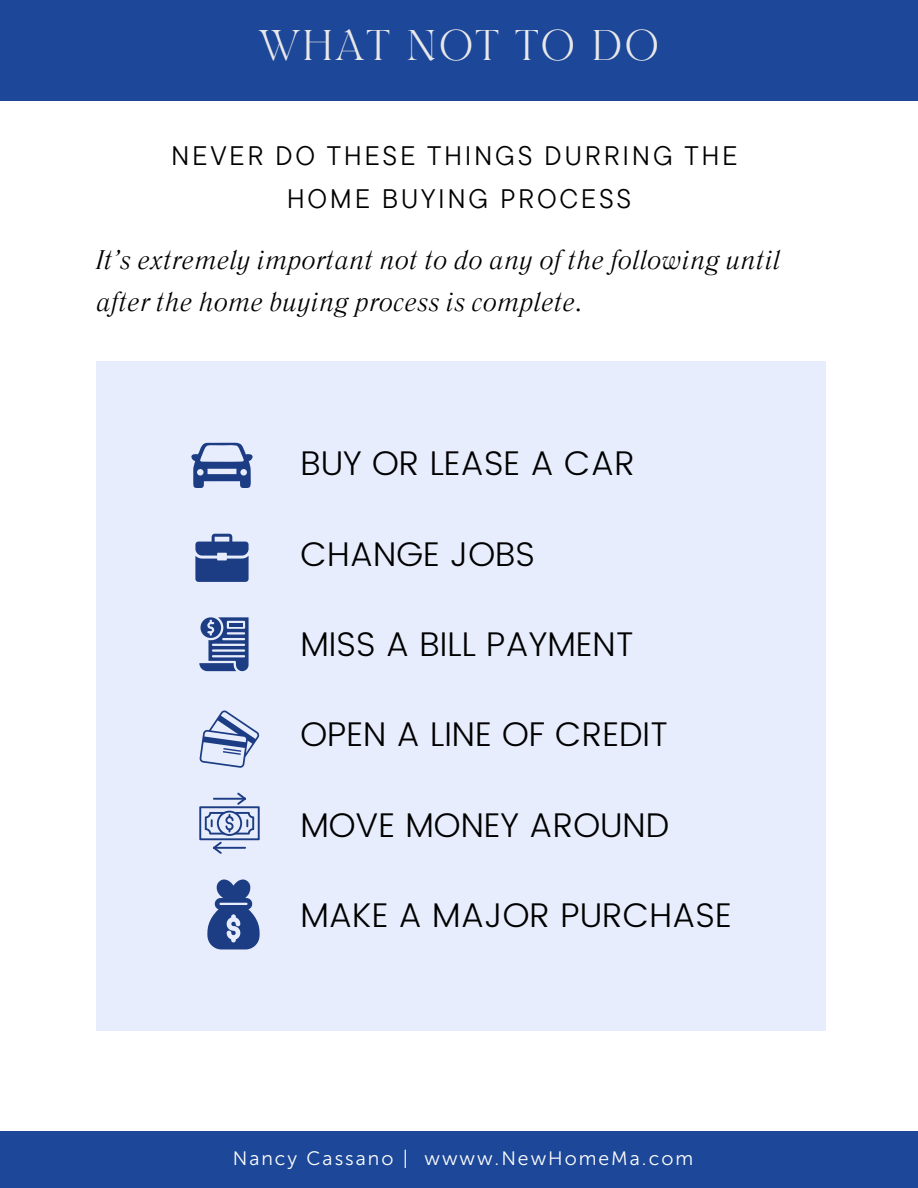
<style>
.page{position:relative;width:918px;height:1188px;background:#fff}
.page>*{position:absolute;margin:0;border:0;box-sizing:border-box;transform-origin:0 0}
.t1{font:300 34.2px "Poppins";color:#000}
.t2{font:30px "TANAEGEAN";letter-spacing:.1em;color:#e9e8e9}
.t3{font:italic 26.7px/41.7px "Literaturnaya";color:#000}
.t4{font:26.7px/42.8px "TT Commons Pro";letter-spacing:.1em;color:#000;text-align:center}
.t5{font:19.35px "Museo Sans 300";letter-spacing:.105em;color:#fefffe}
</style>
<div class="page">
<div style="left:0;top:0;width:918px;height:100px;background:#1d4798"></div>
<div style="left:96px;top:361px;width:730px;height:670px;background:#e7edfc"></div>
<svg style="left:191px;top:443px;width:62px;height:45px"></svg>
<svg style="left:195px;top:534px;width:53px;height:48px"></svg>
<svg style="left:199px;top:617px;width:50px;height:54px"></svg>
<svg style="left:199px;top:710px;width:61px;height:58px"></svg>
<svg style="left:199px;top:793px;width:61px;height:60px"></svg>
<svg style="left:207px;top:879px;width:53px;height:70px"></svg>
<div style="left:0;top:1131px;width:918px;height:57px;background:#1d4798"></div>
<p class="t2" style="left:259px;top:28px;width:402px">WHAT NOT TO DO</p>
<p class="t4" style="left:171px;top:134px;width:568px">NEVER DO THESE THINGS DURRING THE<br>HOME BUYING PROCESS</p>
<p class="t3" style="left:96px;top:240px;width:686px">It’s extremely important not to do any of the following until after the home buying process is complete.</p>
<p class="t1" style="left:300px;top:444px;width:336px">BUY OR LEASE A CAR</p>
<p class="t1" style="left:300px;top:534px;width:236px">CHANGE JOBS</p>
<p class="t1" style="left:300px;top:624px;width:335px">MISS A BILL PAYMENT</p>
<p class="t1" style="left:300px;top:714px;width:369px">OPEN A LINE OF CREDIT</p>
<p class="t1" style="left:300px;top:805px;width:370px">MOVE MONEY AROUND</p>
<p class="t1" style="left:300px;top:895px;width:433px">MAKE A MAJOR PURCHASE</p>
<p class="t5" style="left:233px;top:1147px;width:462px">Nancy Cassano | wwww.NewHomeMa.com</p>
</div>
